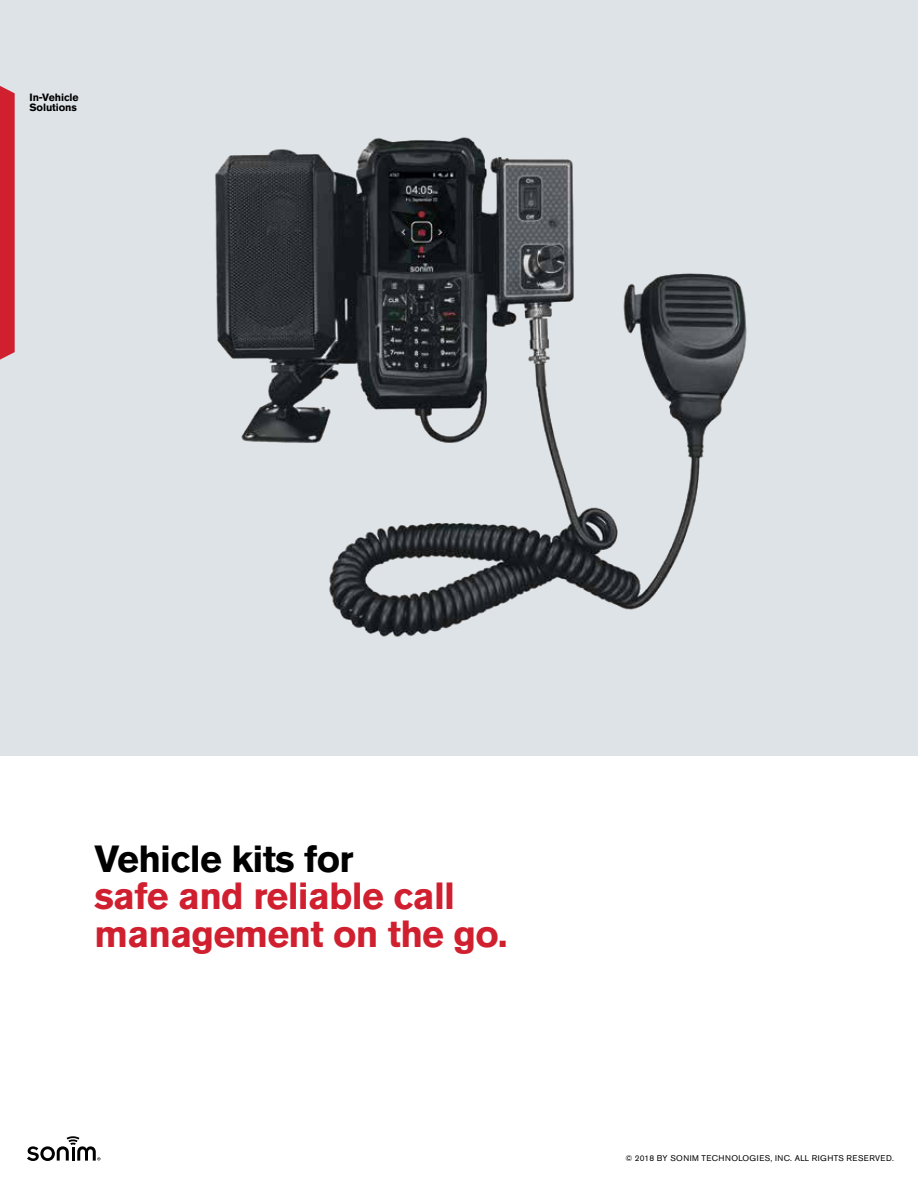
<style>
.page{position:relative;width:918px;height:1188px;background:#fff}
.page>*{position:absolute;margin:0;border:0;box-sizing:border-box;transform-origin:0 0}
.t1{font:700 37.5px/37.5px "Akzidenz Grotesk Pro";letter-spacing:-.02em;color:#d0202f}
.t2{font:700 37.5px "Akzidenz Grotesk Pro";letter-spacing:-.02em;color:#000}
.t3{font:700 10.5px/10.5px "Akzidenz Grotesk Pro";letter-spacing:-.01em;color:#000}
.t4{font:8.25px "Akzidenz Grotesk Pro";letter-spacing:.05em;color:#000}
</style>
<div class="page">
<div style="left:0;top:0;width:918px;height:756px;background:#dee3e8"></div>
<img style="left:214px;top:137px;width:533px;height:500px">
<svg style="left:0;top:86px;width:15px;height:274px;background:#d02937"></svg>
<svg style="left:27px;top:1136px;width:73px;height:25px"></svg>
<p class="t3" style="left:30px;top:92px;width:51px">In-Vehicle<br>Solutions</p>
<h1 class="t2" style="left:94px;top:834px;width:261px">Vehicle kits for</h1>
<h1 class="t1" style="left:94px;top:877px;width:415px">safe and reliable call management on the go.</h1>
<p class="t4" style="left:626px;top:1153px;width:270px">© 2018 BY SONIM TECHNOLOGIES, INC. ALL RIGHTS RESERVED.</p>
</div>
